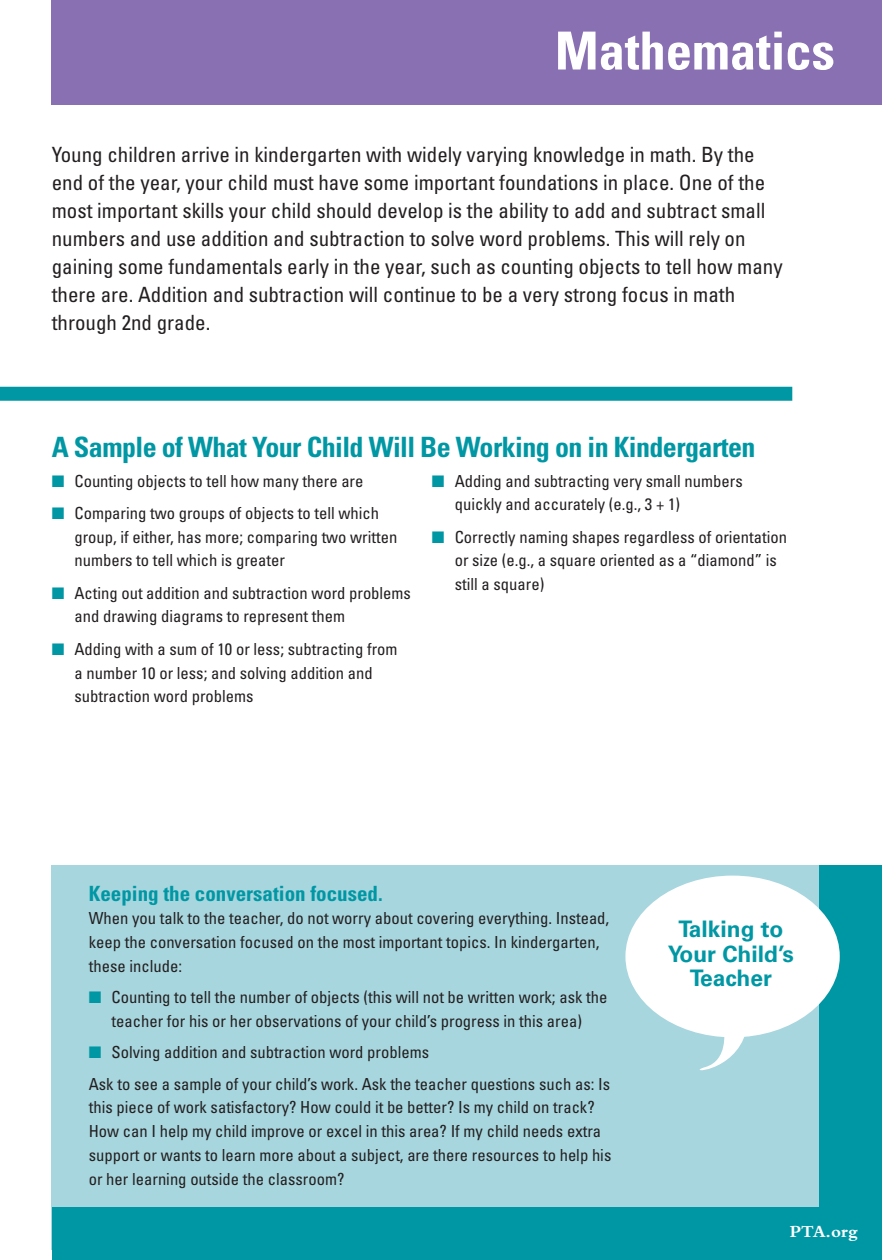
<style>
.page{position:relative;width:882px;height:1260px;background:#fff}
.page>*{position:absolute;margin:0;border:0;box-sizing:border-box;transform-origin:0 0}
.t1{font:700 condensed 52.5px "Univers LT Std";color:#fff}
.t2{font:700 condensed 28px "Univers LT Std";letter-spacing:-.02em;color:#0097a4}
.t3{font:700 22.75px/24.5px "Univers LT Std";color:#0097a4;text-align:center}
.t4{font:condensed 21px/28px "Univers LT Std";color:#231f20}
.t5{font:700 condensed 21px "Univers LT Std";color:#0097a4}
.t6{font:700 17.5px "Bembo Std";color:#fff}
.t7{font:condensed 16.62px/23.6px "Univers LT Std";color:#231f20}
.s1{color:#0097a4}
</style>
<div class="page">
<div style="left:52px;top:865px;width:830px;height:385px;background:#a7d6de"></div>
<div style="left:820px;top:865px;width:62px;height:395px;background:#0097a4"></div>
<div style="left:52px;top:1208px;width:771px;height:52px;background:#0097a4"></div>
<div style="left:52px;top:0;width:830px;height:105px;background:#8870b2"></div>
<div style="left:0;top:387px;width:792px;height:14px;background:#0097a4"></div>
<div style="left:625px;top:876px;width:215px;height:161px;background:#fff;border-radius:50%"></div>
<svg style="left:692px;top:1031px;width:54px;height:40px"></svg>
<p class="t1" style="left:555px;top:19px;width:281px">Mathematics</p>
<p class="t4" style="left:52px;top:140px;width:733px">Young children arrive in kindergarten with widely varying knowledge in math. By the end of the year, your child must have some important foundations in place. One of the most important skills your child should develop is the ability to add and subtract small numbers and use addition and subtraction to solve word problems. This will rely on gaining some fundamentals early in the year, such as counting objects to tell how many there are. Addition and subtraction will continue to be a very strong focus in math through 2nd grade.</p>
<p class="t2" style="left:52px;top:430px;width:705px">A Sample of What Your Child Will Be Working on in Kindergarten</p>
<p class="t7" style="left:52px;top:469px;width:313px"><span class="s1">■</span> Counting objects to tell how many there are</p>
<p class="t7" style="left:74px;top:501px;width:324px;text-indent:-23px"><span class="s1">■</span> Comparing two groups of objects to tell which group, if either, has more; comparing two written numbers to tell which is greater</p>
<p class="t7" style="left:74px;top:581px;width:338px;text-indent:-23px"><span class="s1">■</span> Acting out addition and subtraction word problems and drawing diagrams to represent them</p>
<p class="t7" style="left:74px;top:637px;width:325px;text-indent:-23px"><span class="s1">■</span> Adding with a sum of 10 or less; subtracting from a number 10 or less; and solving addition and subtraction word problems</p>
<p class="t7" style="left:455px;top:469px;width:290px;text-indent:-23px"><span class="s1">■</span> Adding and subtracting very small numbers quickly and accurately (e.g., 3 + 1)</p>
<p class="t7" style="left:455px;top:525px;width:334px;text-indent:-23px"><span class="s1">■</span> Correctly naming shapes regardless of orientation or size (e.g., a square oriented as a “diamond” is still a square)</p>
<p class="t5" style="left:89px;top:880px;width:295px">Keeping the conversation focused.</p>
<p class="t7" style="left:89px;top:906px;width:522px">When you talk to the teacher, do not worry about covering everything. Instead, keep the conversation focused on the most important topics. In kindergarten, these include:</p>
<p class="t7" style="left:89px;top:985px;width:520px;text-align:center"><span class="s1">■</span> Counting to tell the number of objects (this will not be written work; ask the teacher for his or her observations of your child’s progress in this area)</p>
<p class="t7" style="left:89px;top:1040px;width:342px"><span class="s1">■</span> Solving addition and subtraction word problems</p>
<p class="t7" style="left:89px;top:1072px;width:524px">Ask to see a sample of your child’s work. Ask the teacher questions such as: Is this piece of work satisfactory? How could it be better? Is my child on track?<br>How can I help my child improve or excel in this area? If my child needs extra support or wants to learn more about a subject, are there resources to help his or her learning outside the classroom?</p>
<p class="t3" style="left:668px;top:917px;width:128px">Talking to<br>Your Child’s<br>Teacher</p>
<p class="t6" style="left:790px;top:1222px;width:69px">PTA.org</p>
</div>
